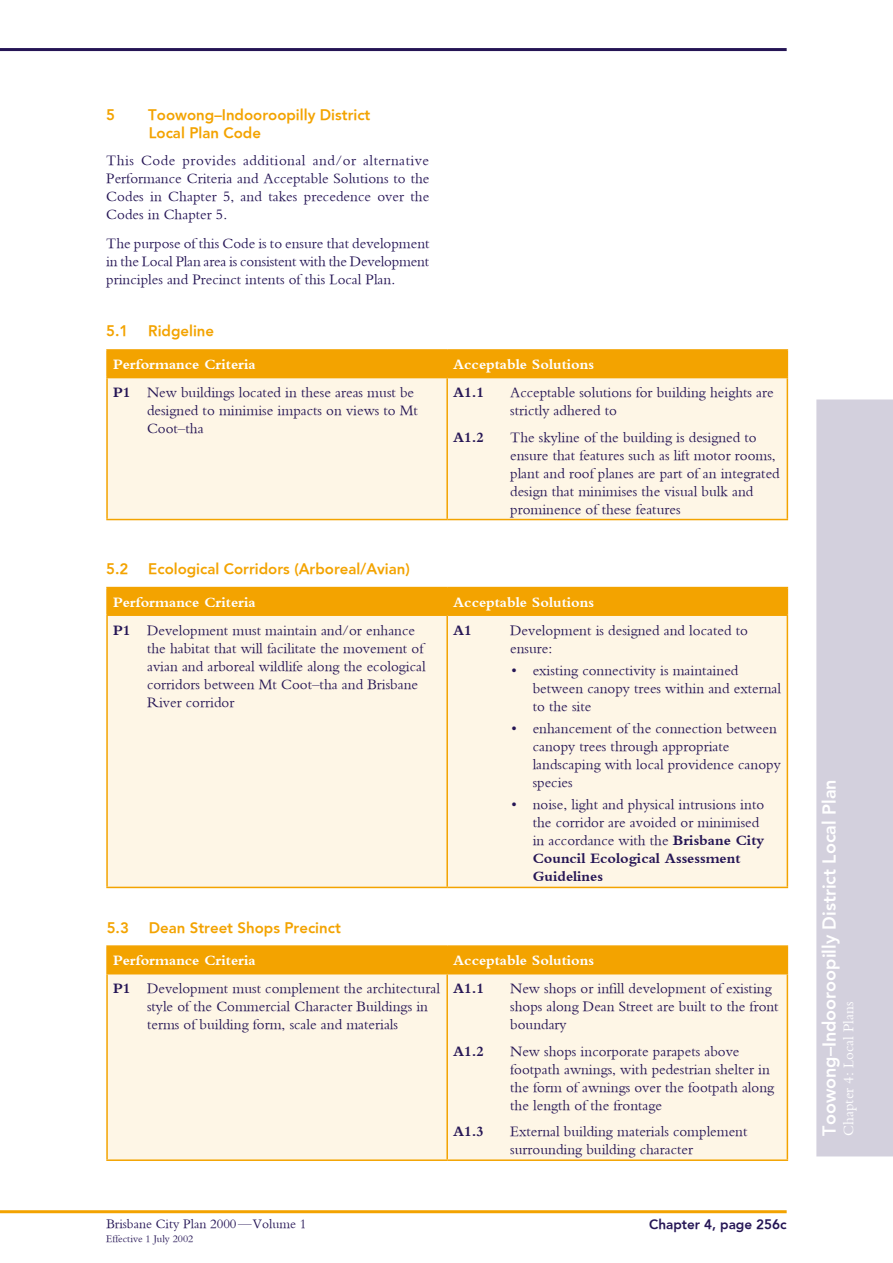
<style>
.page{position:relative;width:893px;height:1263px;background:#fff}
.page>*{position:absolute;margin:0;border:0;box-sizing:border-box;transform-origin:0 0}
.t1{font:800 18px "H Avenir";color:#fff}
.t2{font:15px/18px "Bembo";color:#251555}
.t3{font:800 15px/18px "H Avenir";color:#f3a300}
.t4{font:700 15px "Bembo";color:#fff}
.t5{font:700 15px "Bembo";color:#251555}
.t6{font:15px "Bembo";color:#fff}
.t7{font:13.5px "Bembo";color:#251555}
.t8{font:800 13.5px "H Avenir";color:#251555}
.t9{font:10.5px "Bembo";color:#251555}
.s1{font-weight:700}
</style>
<div class="page">
<svg style="left:816px;top:399px;width:77px;height:757px;background:#d4d1de"></svg>
<hr style="left:0;top:1210px;width:787px;height:3px;background:#f3a300">
<hr style="left:0;top:48px;width:787px;height:3px;background:#251555">
<div style="left:108px;top:378px;width:679px;height:141px;background:#fef6e6"></div>
<hr style="left:106px;top:349px;width:341px;height:2px;background:#f3a300">
<hr style="left:106px;top:351px;width:2px;height:26px;background:#f3a300">
<hr style="left:447px;top:349px;width:341px;height:2px;background:#f3a300">
<div style="left:108px;top:350px;width:680px;height:27px;background:#f3a300"></div>
<hr style="left:106px;top:377px;width:341px;height:1px;background:#f3a300">
<hr style="left:106px;top:378px;width:2px;height:141px;background:#f3a300">
<hr style="left:447px;top:377px;width:341px;height:1px;background:#f3a300">
<hr style="left:446px;top:378px;width:2px;height:141px;background:#f3a300">
<hr style="left:787px;top:378px;width:1px;height:141px;background:#f3a300">
<hr style="left:106px;top:519px;width:341px;height:1px;background:#f3a300">
<hr style="left:447px;top:519px;width:341px;height:1px;background:#f3a300">
<div style="left:108px;top:616px;width:679px;height:271px;background:#fef6e6"></div>
<hr style="left:106px;top:587px;width:341px;height:1px;background:#f3a300">
<hr style="left:106px;top:588px;width:2px;height:26px;background:#f3a300">
<div style="left:108px;top:587px;width:680px;height:27px;background:#f3a300"></div>
<hr style="left:106px;top:614px;width:341px;height:2px;background:#f3a300">
<hr style="left:106px;top:616px;width:2px;height:271px;background:#f3a300">
<hr style="left:447px;top:614px;width:341px;height:2px;background:#f3a300">
<hr style="left:446px;top:616px;width:2px;height:271px;background:#f3a300">
<hr style="left:787px;top:616px;width:1px;height:271px;background:#f3a300">
<hr style="left:106px;top:887px;width:341px;height:1px;background:#f3a300">
<hr style="left:447px;top:887px;width:341px;height:1px;background:#f3a300">
<div style="left:108px;top:974px;width:679px;height:185px;background:#fef6e6"></div>
<hr style="left:106px;top:945px;width:341px;height:2px;background:#f3a300">
<hr style="left:106px;top:947px;width:2px;height:26px;background:#f3a300">
<hr style="left:447px;top:945px;width:341px;height:2px;background:#f3a300">
<div style="left:108px;top:946px;width:680px;height:27px;background:#f3a300"></div>
<hr style="left:106px;top:973px;width:341px;height:1px;background:#f3a300">
<hr style="left:106px;top:974px;width:2px;height:185px;background:#f3a300">
<hr style="left:447px;top:973px;width:341px;height:1px;background:#f3a300">
<hr style="left:446px;top:974px;width:2px;height:185px;background:#f3a300">
<hr style="left:787px;top:974px;width:1px;height:185px;background:#f3a300">
<hr style="left:106px;top:1159px;width:341px;height:2px;background:#f3a300">
<hr style="left:447px;top:1159px;width:341px;height:2px;background:#f3a300">
<p class="t3" style="left:106px;top:106px;width:10px">5</p>
<p class="t3" style="left:148px;top:106px;width:224px">Toowong–Indooroopilly District<br>Local Plan Code</p>
<p class="t2" style="left:106px;top:151px;width:325px;text-align:justify">This Code provides additional and/or alternative Performance Criteria and Acceptable Solutions to the Codes in Chapter 5, and takes precedence over the Codes in Chapter 5.</p>
<p class="t2" style="left:106px;top:234px;width:325px;text-align:justify">The purpose of this Code is to ensure that development in the Local Plan area is consistent with the Development principles and Precinct intents of this Local Plan.</p>
<p class="t3" style="left:106px;top:322px;width:24px">5.1</p>
<p class="t3" style="left:148px;top:322px;width:67px">Ridgeline</p>
<p class="t4" style="left:113px;top:356px;width:144px">Performance Criteria</p>
<p class="t4" style="left:453px;top:356px;width:142px">Acceptable Solutions</p>
<p class="t2" style="left:147px;top:383px;width:272px;text-indent:-34px"><span class="s1">P1</span> New buildings located in these areas must be designed to minimise impacts on views to Mt<br>Coot–tha</p>
<p class="t5" style="left:453px;top:384px;width:32px">A1.1</p>
<p class="t2" style="left:510px;top:383px;width:265px">Acceptable solutions for building heights are strictly adhered to</p>
<p class="t5" style="left:453px;top:428px;width:32px">A1.2</p>
<p class="t2" style="left:510px;top:428px;width:271px">The skyline of the building is designed to ensure that features such as lift motor rooms, plant and roof planes are part of an integrated design that minimises the visual bulk and prominence of these features</p>
<p class="t3" style="left:106px;top:560px;width:24px">5.2</p>
<p class="t3" style="left:148px;top:560px;width:263px">Ecological Corridors (Arboreal/Avian)</p>
<p class="t4" style="left:113px;top:593px;width:144px">Performance Criteria</p>
<p class="t4" style="left:453px;top:593px;width:142px">Acceptable Solutions</p>
<p class="t2" style="left:147px;top:621px;width:280px;text-indent:-34px"><span class="s1">P1</span> Development must maintain and/or enhance the habitat that will facilitate the movement of avian and arboreal wildlife along the ecological corridors between Mt Coot–tha and Brisbane River corridor</p>
<p class="t5" style="left:453px;top:622px;width:20px">A1</p>
<p class="t2" style="left:510px;top:621px;width:239px">Development is designed and located to ensure:</p>
<p class="t2" style="left:533px;top:661px;width:250px;text-indent:-21px">• existing connectivity is maintained between canopy trees within and external to the site</p>
<p class="t2" style="left:533px;top:719px;width:249px;text-indent:-21px">• enhancement of the connection between canopy trees through appropriate landscaping with local providence canopy species</p>
<p class="t2" style="left:533px;top:795px;width:233px;text-indent:-21px">• noise, light and physical intrusions into the corridor are avoided or minimised in accordance with the <span class="s1">Brisbane City<br>Council Ecological Assessment<br>Guidelines</span></p>
<p class="t3" style="left:107px;top:918px;width:24px">5.3</p>
<p class="t3" style="left:149px;top:918px;width:194px">Dean Street Shops Precinct</p>
<p class="t4" style="left:113px;top:952px;width:144px">Performance Criteria</p>
<p class="t4" style="left:453px;top:952px;width:142px">Acceptable Solutions</p>
<p class="t2" style="left:147px;top:979px;width:294px;text-indent:-34px"><span class="s1">P1</span> Development must complement the architectural style of the Commercial Character Buildings in terms of building form, scale and materials</p>
<p class="t5" style="left:453px;top:980px;width:32px">A1.1</p>
<p class="t2" style="left:510px;top:979px;width:270px">New shops or infill development of existing shops along Dean Street are built to the front boundary</p>
<p class="t5" style="left:453px;top:1043px;width:32px">A1.2</p>
<p class="t2" style="left:510px;top:1042px;width:265px">New shops incorporate parapets above footpath awnings, with pedestrian shelter in the form of awnings over the footpath along the length of the frontage</p>
<p class="t5" style="left:453px;top:1123px;width:32px">A1.3</p>
<p class="t2" style="left:510px;top:1122px;width:239px">External building materials complement surrounding building character</p>
<p class="t7" style="left:106px;top:1216px;width:202px">Brisbane City Plan 2000—Volume 1</p>
<p class="t8" style="left:649px;top:1216px;width:139px">Chapter 4, page 256c</p>
<p class="t9" style="left:106px;top:1232px;width:89px">Effective 1 July 2002</p>
<p class="t1" style="left:819px;top:1135px;width:358px;rotate:-90deg">Toowong–Indooroopilly District Local Plan</p>
<p class="t6" style="left:840px;top:1136px;width:136px;rotate:-90deg">Chapter 4: Local Plans</p>
</div>
